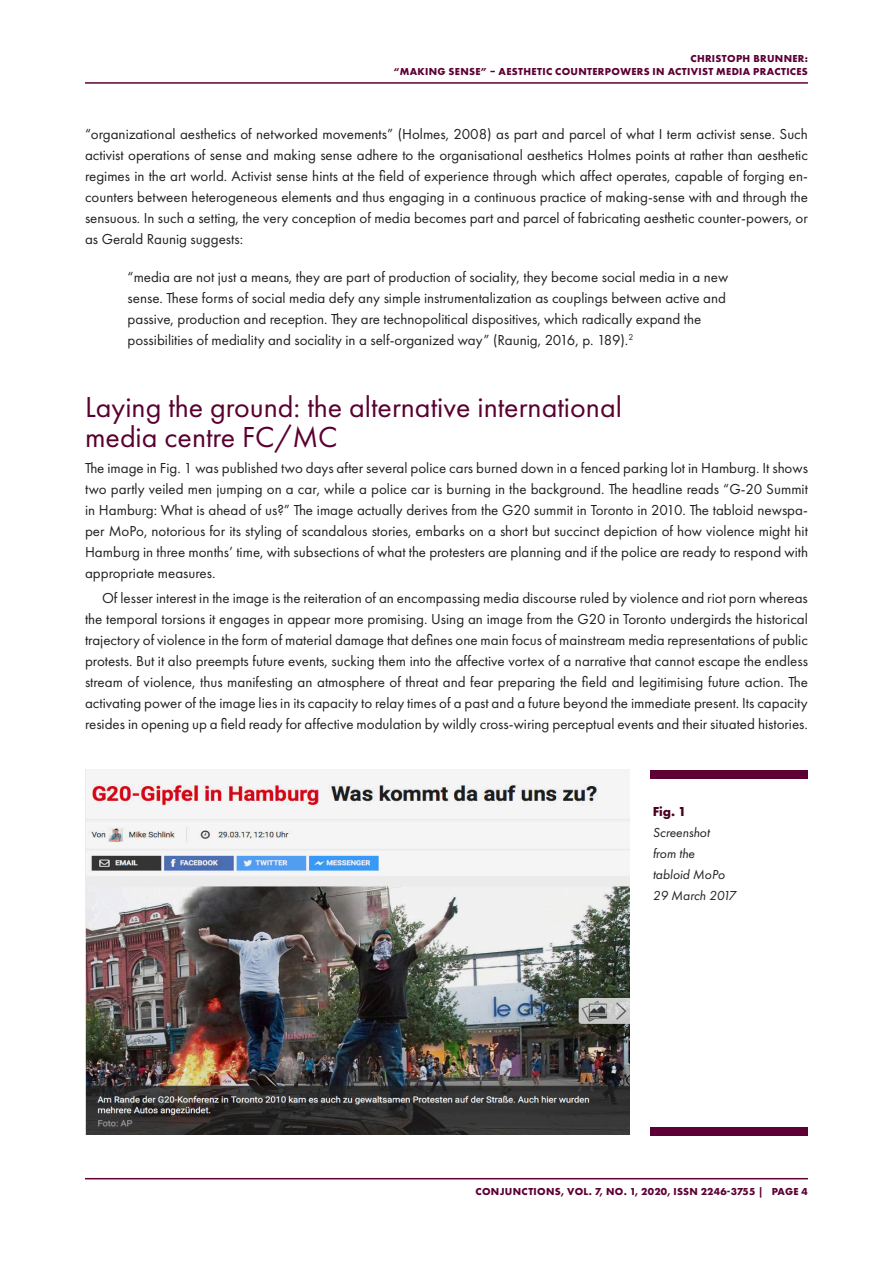
<style>
.page{position:relative;width:893px;height:1263px;background:#fff}
.page>*{position:absolute;margin:0;border:0;box-sizing:border-box;transform-origin:0 0}
.Overskrift{font:30px/30px "Futura PT";color:#590030}
.Brød_indryk{font:15px/21px "Futura PT";color:#231f20;text-align:justify}
.Brød{font:15px/21px "Futura PT";color:#231f20;text-align:justify}
.Citat{font:15px/21px "Futura PT";color:#231f20}
.Billedtekst{font:italic 13.5px/21px "Futura PT";color:#231f20}
.t1{font:700 10.5px/12.6px "Futura PT";letter-spacing:.03em;color:#5d0034;text-align:right}
.s1{font-weight:700;font-style:normal;color:#490020}
</style>
<div class="page">
<hr style="left:85px;top:82px;width:723px;height:2px;background:#5d0034">
<hr style="left:85px;top:1178px;width:723px;height:1px;background:#5d0034">
<img style="left:85px;top:769px;width:544px;height:365px">
<div style="left:651px;top:770px;width:157px;height:8px;background:#5d0034"></div>
<div style="left:651px;top:1127px;width:157px;height:8px;background:#5d0034"></div>
<p class="t1" style="left:393px;top:52px;width:416px">CHRISTOPH BRUNNER:<br>“MAKING SENSE” – AESTHETIC COUNTERPOWERS IN ACTIVIST MEDIA PRACTICES</p>
<p class="Brød_indryk" style="left:85px;top:123px;width:724px">“organizational aesthetics of networked movements” (Holmes, 2008) as part and parcel of what I term activist sense. Such activist operations of sense and making sense adhere to the organisational aesthetics Holmes points at rather than aesthetic regimes in the art world. Activist sense hints at the field of experience through which affect operates, capable of forging en&shy;counters between heterogeneous elements and thus engaging in a continuous practice of making-sense with and through the sensuous. In such a setting, the very conception of media becomes part and parcel of fabricating aesthetic counter-powers, or as Gerald Raunig suggests:</p>
<p class="Citat" style="left:128px;top:266px;width:602px">“media are not just a means, they are part of production of sociality, they become social media in a new sense. These forms of social media defy any simple instrumentalization as couplings between active and passive, production and reception. They are technopolitical dispositives, which radically expand the possibilities of mediality and sociality in a self-organized way” (Raunig, 2016, p. 189).<sup>2</sup></p>
<p class="Overskrift" style="left:85px;top:392px;width:538px">Laying the ground: the alternative international media centre FC/MC</p>
<p class="Brød" style="left:85px;top:457px;width:724px">The image in Fig. 1 was published two days after several police cars burned down in a fenced parking lot in Hamburg. It shows two partly veiled men jumping on a car, while a police car is burning in the background. The headline reads “G-20 Summit in Hamburg: What is ahead of us?” The image actually derives from the G20 summit in Toronto in 2010. The tabloid newspa&shy;per MoPo, notorious for its styling of scandalous stories, embarks on a short but succinct depiction of how violence might hit Hamburg in three months’ time, with subsections of what the protesters are planning and if the police are ready to respond with appropriate measures.</p>
<p class="Brød_indryk" style="left:85px;top:587px;width:724px;text-indent:17px">Of lesser interest in the image is the reiteration of an encompassing media discourse ruled by violence and riot porn whereas the temporal torsions it engages in appear more promising. Using an image from the G20 in Toronto undergirds the historical trajectory of violence in the form of material damage that defines one main focus of mainstream media representations of public protests. But it also preempts future events, sucking them into the affective vortex of a narrative that cannot escape the endless stream of violence, thus manifesting an atmosphere of threat and fear preparing the field and legitimising future action. The activating power of the image lies in its capacity to relay times of a past and a future beyond the immediate present. Its capacity resides in opening up a field ready for affective modulation by wildly cross-wiring perceptual events and their situated histories.</p>
<p class="Billedtekst" style="left:653px;top:801px;width:85px"><span class="s1">Fig. 1<br></span>Screenshot from the<br>tabloid MoPo<br>29 March 2017</p>
<p class="t1" style="left:476px;top:1185px;width:334px">CONJUNCTIONS, VOL. 7, NO. 1, 2020, ISSN 2246-3755 | PAGE 4</p>
</div>
